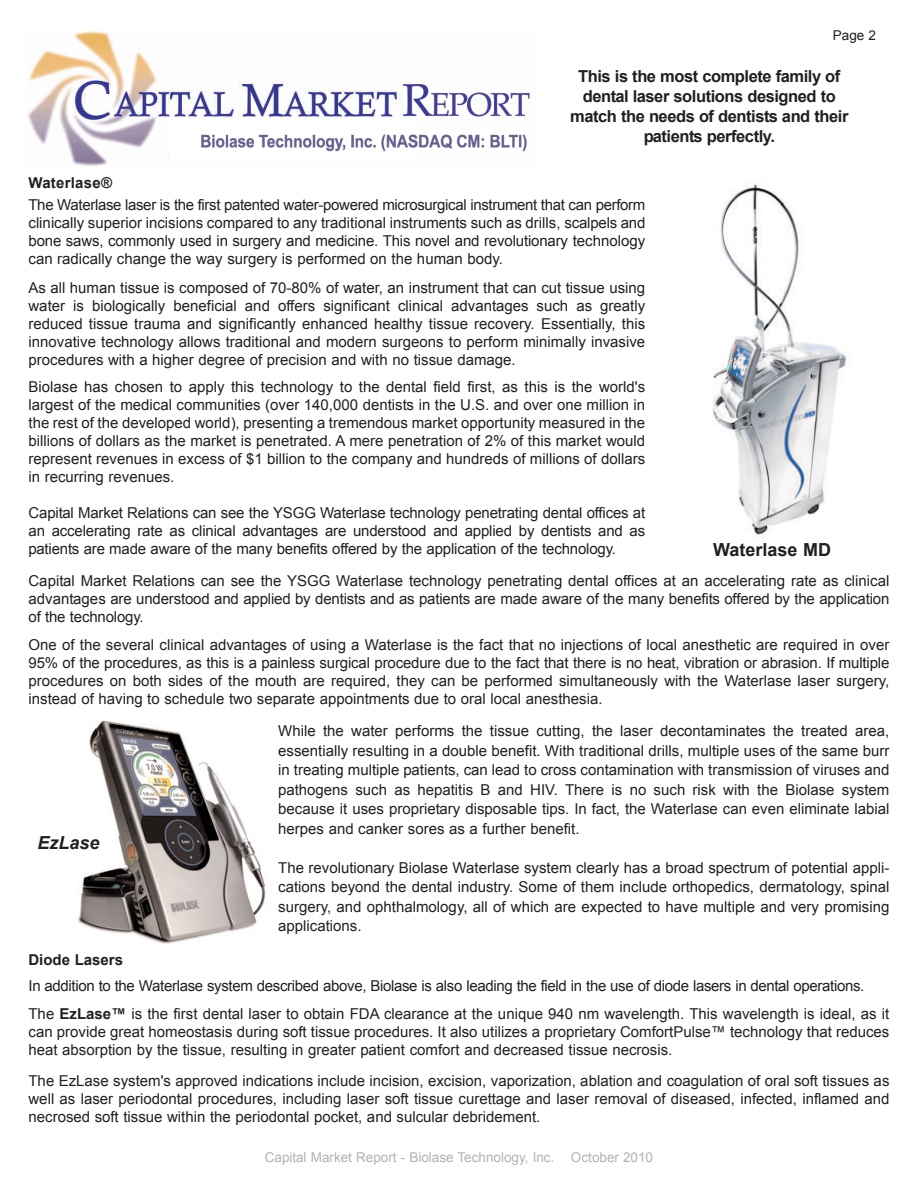
<style>
.page{position:relative;width:918px;height:1188px;background:#fff}
.page>*{position:absolute;margin:0;border:0;box-sizing:border-box;transform-origin:0 0}
.t1{font:700 18px "Arial";color:#231f20}
.t2{font:italic 700 18px "Arial";color:#231f20}
.t3{font:700 16.5px/19.8px "Arial";letter-spacing:-.03em;color:#231f20;text-align:center}
.t4{font:15px/18px "Arial";color:#231f20;text-align:justify}
.t5{font:15px/27.6px "Arial";letter-spacing:-.02em;color:#231f20}
.t6{font:700 15px "Arial";color:#231f20}
.t7{font:13.5px "Arial";color:#afb2b7}
.t8{font:13.5px "Arial";color:#231f20}
.s1{font-weight:700}
</style>
<div class="page">
<img style="left:28px;top:32px;width:502px;height:134px">
<img style="left:78px;top:720px;width:188px;height:224px">
<div style="left:36px;top:835px;width:71px;height:25px;background:#fff"></div>
<img style="left:712px;top:184px;width:135px;height:355px">
<p class="t8" style="left:833px;top:28px;width:45px">Page 2</p>
<p class="t3" style="left:570px;top:67px;width:280px">This is the most complete family of dental laser solutions designed to match the needs of dentists and their patients perfectly.</p>
<p class="t6" style="left:28px;top:174px;width:85px">Waterlase®</p>
<p class="t4" style="left:28px;top:195px;width:618px">The Waterlase laser is the first patented water-powered microsurgical instrument that can perform clinically superior incisions compared to any traditional instruments such as drills, scalpels and bone saws, commonly used in surgery and medicine. This novel and revolutionary technology can radically change the way surgery is performed on the human body.</p>
<p class="t4" style="left:28px;top:278px;width:618px">As all human tissue is composed of 70-80% of water, an instrument that can cut tissue using water is biologically beneficial and offers significant clinical advantages such as greatly reduced tissue trauma and significantly enhanced healthy tissue recovery. Essentially, this innovative technology allows traditional and modern surgeons to perform minimally invasive procedures with a higher degree of precision and with no tissue damage.</p>
<p class="t4" style="left:28px;top:378px;width:618px">Biolase has chosen to apply this technology to the dental field first, as this is the world's largest of the medical communities (over 140,000 dentists in the U.S. and over one million in the rest of the developed world), presenting a tremendous market opportunity measured in the billions of dollars as the market is penetrated. A mere penetration of 2% of this market would represent revenues in excess of $1 billion to the company and hundreds of millions of dollars in recurring revenues.</p>
<p class="t4" style="left:28px;top:504px;width:618px">Capital Market Relations can see the YSGG Waterlase technology penetrating dental offices at an accelerating rate as clinical advantages are understood and applied by dentists and as patients are made aware of the many benefits offered by the application of the technology.</p>
<p class="t1" style="left:713px;top:539px;width:119px">Waterlase MD</p>
<p class="t4" style="left:28px;top:572px;width:862px">Capital Market Relations can see the YSGG Waterlase technology penetrating dental offices at an accelerating rate as clinical advantages are understood and applied by dentists and as patients are made aware of the many benefits offered by the application of the technology.</p>
<p class="t4" style="left:28px;top:636px;width:862px">One of the several clinical advantages of using a Waterlase is the fact that no injections of local anesthetic are required in over 95% of the procedures, as this is a painless surgical procedure due to the fact that there is no heat, vibration or abrasion. If multiple procedures on both sides of the mouth are required, they can be performed simultaneously with the Waterlase laser surgery, instead of having to schedule two separate appointments due to oral local anesthesia.</p>
<p class="t4" style="left:278px;top:721px;width:613px;line-height:19.5px">While the water performs the tissue cutting, the laser decontaminates the treated area, essentially resulting in a double benefit. With traditional drills, multiple uses of the same burr in treating multiple patients, can lead to cross contamination with transmission of viruses and pathogens such as hepatitis B and HIV. There is no such risk with the Biolase system because it uses proprietary disposable tips. In fact, the Waterlase can even eliminate labial herpes and canker sores as a further benefit.</p>
<p class="t4" style="left:278px;top:858px;width:613px;line-height:19.5px">The revolutionary Biolase Waterlase system clearly has a broad spectrum of potential appli&shy;cations beyond the dental industry. Some of them include orthopedics, dermatology, spinal surgery, and ophthalmology, all of which are expected to have multiple and very promising applications.</p>
<p class="t2" style="left:38px;top:833px;width:64px">EzLase</p>
<p class="t6" style="left:28px;top:952px;width:96px">Diode Lasers</p>
<p class="t5" style="left:28px;top:972px;width:862px">In addition to the Waterlase system described above, Biolase is also leading the field in the use of diode lasers in dental operations.<br>The <span class="s1">EzLase™</span> is the first dental laser to obtain FDA clearance at the unique 940 nm wavelength. This wavelength is ideal, as it</p>
<p class="t4" style="left:28px;top:1023px;width:862px">can provide great homeostasis during soft tissue procedures. It also utilizes a proprietary ComfortPulse™ technology that reduces heat absorption by the tissue, resulting in greater patient comfort and decreased tissue necrosis.</p>
<p class="t4" style="left:28px;top:1071px;width:862px">The EzLase system's approved indications include incision, excision, vaporization, ablation and coagulation of oral soft tissues as well as laser periodontal procedures, including laser soft tissue curettage and laser removal of diseased, infected, inflamed and necrosed soft tissue within the periodontal pocket, and sulcular debridement.</p>
<p class="t7" style="left:265px;top:1150px;width:390px">Capital Market Report - Biolase Technology, Inc. October 2010</p>
</div>
